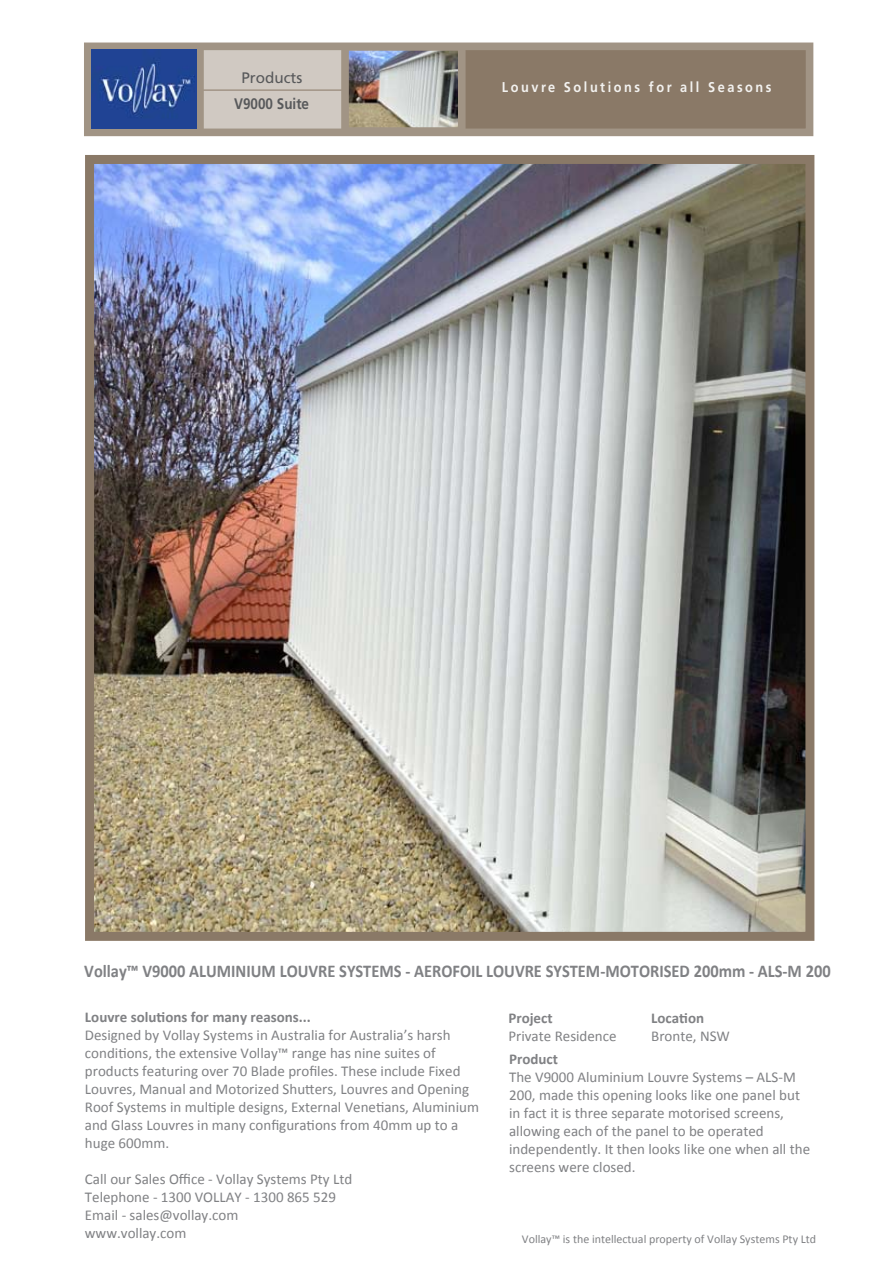
<style>
.page{position:relative;width:893px;height:1263px;background:#fff}
.page>*{position:absolute;margin:0;border:0;box-sizing:border-box;transform-origin:0 0}
.t1{font:700 18px "Calibri";color:#808184;scale:.91 1}
.t2{font:700 15.3px "Frutiger";color:#58595b;scale:.88 1}
.t3{font:15.3px "Frutiger";color:#58595b}
.t4{font:15px/18px "Calibri";color:#808184}
.t5{font:700 15px "Calibri";color:#808184}
.t6{font:700 14.25px "Frutiger";letter-spacing:.2em;color:#f3f2f0;scale:.9 1}
.t7{font:12px "Calibri";color:#808184}
</style>
<div class="page">
<img style="left:95px;top:165px;width:709px;height:766px">
<img style="left:350px;top:52px;width:107px;height:74px">
<div style="left:463px;top:47px;width:343px;height:83px;background:#8a7967"></div>
<div style="left:200px;top:47px;width:144px;height:83px;background:#d0c9c2"></div>
<hr style="left:200px;top:90px;width:144px;height:1px;background:#8a7967">
<div style="left:196px;top:47px;width:8px;height:84px;background:#a19485"></div>
<div style="left:341px;top:43px;width:125px;height:92px;border:8px solid #a19485"></div>
<div style="left:85px;top:155px;width:729px;height:786px;border:9px solid #8a7967"></div>
<div style="left:84px;top:43px;width:729px;height:93px;border:8px solid #a19485"></div>
<img style="left:91px;top:50px;width:105px;height:79px">
<p class="t3" style="left:241px;top:69px;width:62px">Products</p>
<p class="t2" style="left:234px;top:95px;width:87px">V9000 Suite</p>
<p class="t6" style="left:502px;top:78px;width:301px">Louvre Solutions for all Seasons</p>
<p class="t1" style="left:84px;top:960px;width:822px">Vollay™ V9000 ALUMINIUM LOUVRE SYSTEMS - AEROFOIL LOUVRE SYSTEM-MOTORISED 200mm - ALS-M 200</p>
<p class="t5" style="left:85px;top:1007px;width:227px">Louvre solutions for many reasons...</p>
<p class="t4" style="left:85px;top:1025px;width:396px">Designed by Vollay Systems in Australia for Australia’s harsh conditions, the extensive Vollay™ range has nine suites of products featuring over 70 Blade profiles. These include Fixed Louvres, Manual and Motorized Shutters, Louvres and Opening Roof Systems in multiple designs, External Venetians, Aluminium and Glass Louvres in many configurations from 40mm up to a huge 600mm.</p>
<p class="t4" style="left:85px;top:1169px;width:269px">Call our Sales Office - Vollay Systems Pty Ltd<br>Telephone - 1300 VOLLAY - 1300 865 529<br>Email - sales@vollay.com<br>www.vollay.com</p>
<p class="t5" style="left:651px;top:1009px;width:54px">Location</p>
<p class="t4" style="left:651px;top:1026px;width:80px">Bronte, NSW</p>
<p class="t5" style="left:508px;top:1009px;width:46px">Project</p>
<p class="t4" style="left:508px;top:1026px;width:110px">Private Residence</p>
<p class="t5" style="left:509px;top:1049px;width:50px">Product</p>
<p class="t4" style="left:509px;top:1067px;width:303px">The V9000 Aluminium Louvre Systems – ALS-M 200, made this opening looks like one panel but in fact it is three separate motorised screens, allowing each of the panel to be operated independently. It then looks like one when all the screens were closed.</p>
<p class="t7" style="left:522px;top:1231px;width:296px">Vollay™ is the intellectual property of Vollay Systems Pty Ltd</p>
</div>
